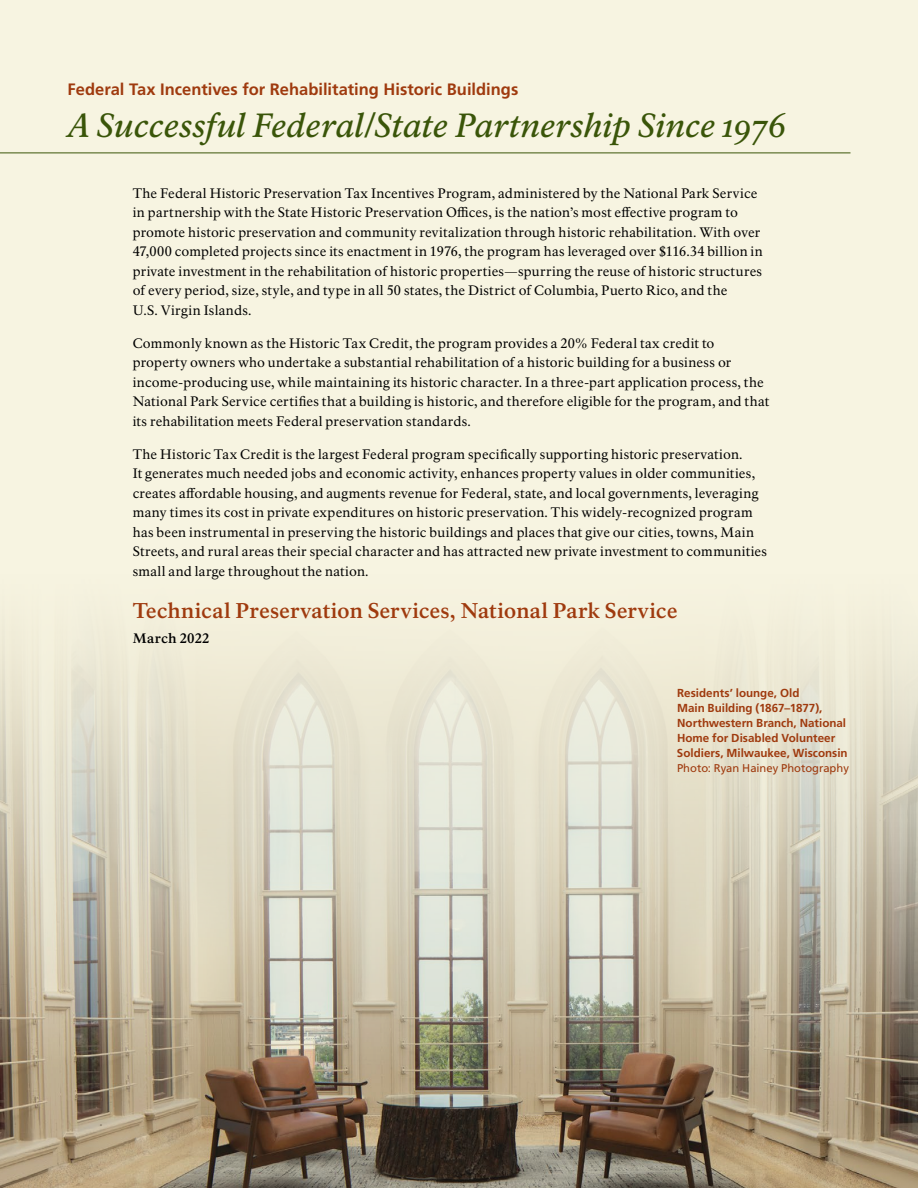
<style>
.page{position:relative;width:918px;height:1188px;background:#f7f4e1}
.page>*{position:absolute;margin:0;border:0;box-sizing:border-box;transform-origin:0 0}
.Letter_Heading{font:33px "NPS Rawlinson OT Old Med Itali";color:#3a5509}
.Letter_paragraph{font:700 21px "NPS Rawlinson OT Old";color:#9f3a0e}
.Letter_Heading-2{font:700 16.5px "Frutiger LT Std";color:#9f3a0e}
.Letter_paragraph-2{font:13.5px/19.5px "NPS Rawlinson OT";letter-spacing:.015em;color:#000}
.Letter_paragraph-3{font:700 13.5px "NPS Rawlinson OT";letter-spacing:.005em;color:#000}
.photo_credit{font:700 11.7px/15px "Frutiger LT Std";color:#9f3a0e}
.photo_credit-2{font:11.25px "Frutiger LT Std";color:#9f3a0e}
</style>
<div class="page">
<img style="left:0;top:636px;width:918px;height:552px">
<hr style="left:0;top:153px;width:851px;height:1px;background:#3a5509">
<h2 class="Letter_Heading-2" style="left:68px;top:79px;width:452px">Federal Tax Incentives for Rehabilitating Historic Buildings</h2>
<h2 class="Letter_Heading" style="left:68px;top:106px;width:720px">A Successful Federal/State Partnership Since 1976</h2>
<p class="Letter_paragraph-2" style="left:133px;top:183px;width:632px">The Federal Historic Preservation Tax Incentives Program, administered by the National Park Service in partnership with the State Historic Preservation Offices, is the nation’s most effective program to promote historic preservation and community revitalization through historic rehabilitation. With over 47,000 completed projects since its enactment in 1976, the program has leveraged over $116.34 billion in private investment in the rehabilitation of historic properties—spurring the reuse of historic structures of every period, size, style, and type in all 50 states, the District of Columbia, Puerto Rico, and the<br>U.S. Virgin Islands.</p>
<p class="Letter_paragraph-2" style="left:133px;top:333px;width:638px">Commonly known as the Historic Tax Credit, the program provides a 20% Federal tax credit to property owners who undertake a substantial rehabilitation of a historic building for a business or income-producing use, while maintaining its historic character. In a three-part application process, the National Park Service certifies that a building is historic, and therefore eligible for the program, and that its rehabilitation meets Federal preservation standards.</p>
<p class="Letter_paragraph-2" style="left:133px;top:444px;width:636px">The Historic Tax Credit is the largest Federal program specifically supporting historic preservation.<br>It generates much needed jobs and economic activity, enhances property values in older communities, creates affordable housing, and augments revenue for Federal, state, and local governments, leveraging many times its cost in private expenditures on historic preservation. This widely-recognized program has been instrumental in preserving the historic buildings and places that give our cities, towns, Main Streets, and rural areas their special character and has attracted new private investment to communities small and large throughout the nation.</p>
<p class="Letter_paragraph" style="left:133px;top:598px;width:546px">Technical Preservation Services, National Park Service</p>
<p class="Letter_paragraph-3" style="left:133px;top:630px;width:78px">March 2022</p>
<p class="photo_credit" style="left:677px;top:686px;width:172px">Residents’ lounge, Old<br>Main Building (1867–1877),<br>Northwestern Branch, National<br>Home for Disabled Volunteer<br>Soldiers, Milwaukee, Wisconsin</p>
<p class="photo_credit-2" style="left:677px;top:762px;width:173px">Photo: Ryan Hainey Photography</p>
</div>
